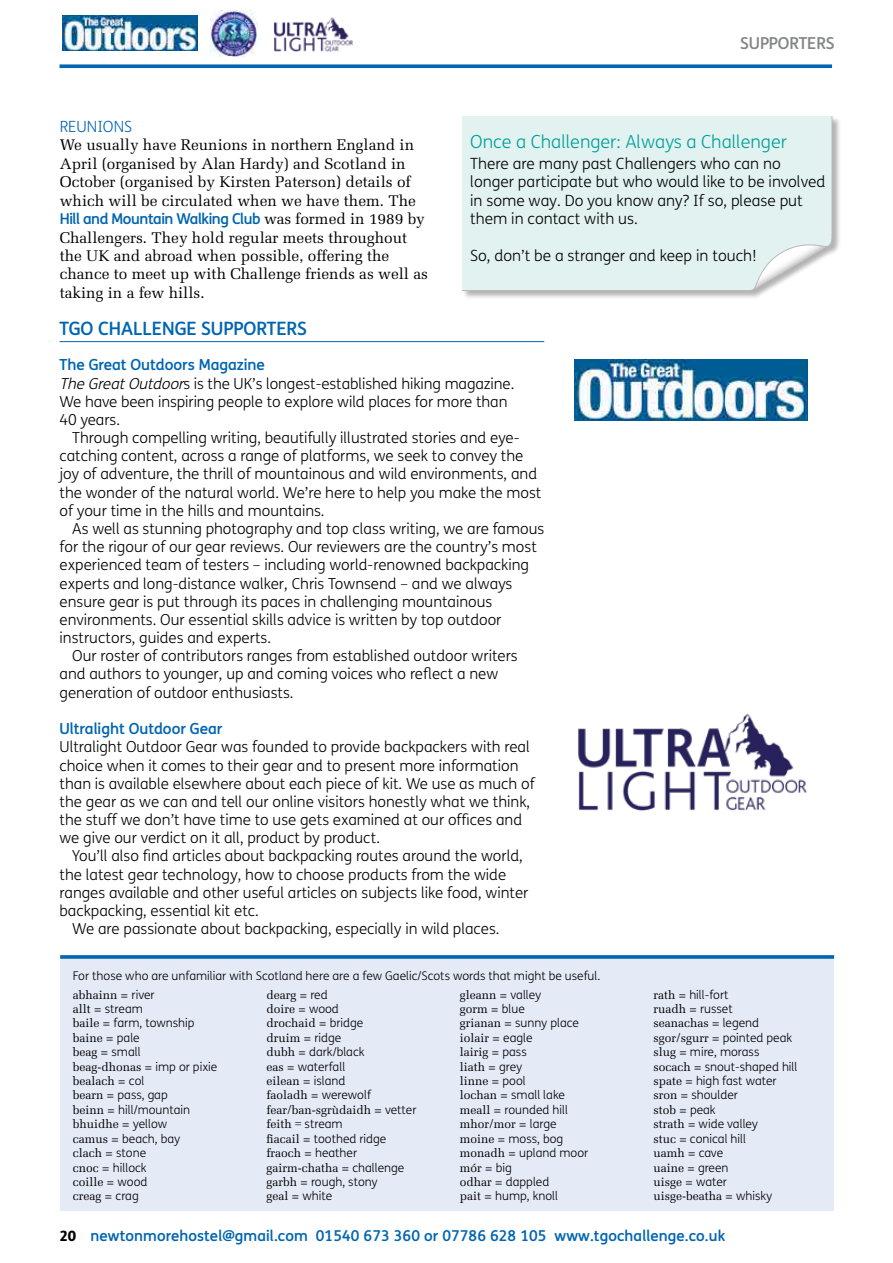
<style>
.page{position:relative;width:893px;height:1263px;background:#fff}
.page>*{position:absolute;margin:0;border:0;box-sizing:border-box;transform-origin:0 0}
.t1{font:500 18.45px "FS Me";color:#0065b1}
.t2{font:300 18px "FS Me";color:#009f98}
.t3{font:500 16.5px "FS Me";color:#838784}
.t4{font:15.45px/18.5px "Melior";color:#000}
.t5{font:300 15.45px/18.5px "FS Me";color:#000}
.t6{font:300 15.45px "FS Me";color:#0065b1}
.t7{font:500 15.3px "FS Me";color:#0065b1}
.t8{font:300 15.15px/18.1px "FS Me";color:#000}
.t9{font:500 15px "FS Me";letter-spacing:.01em;color:#0065b1}
.t10{font:500 15px "FS Me";letter-spacing:-.025em;color:#0065b1}
.t11{font:300 12px/14.4px "FS Me";color:#000}
.t12{font:12px/14.4px "Melior";color:#000}
.s1{font-family:"Melior";font-weight:400;font-size:15.45px;color:#000}
.s2{font-style:italic}
.s3{font-family:"FS Me";font-weight:300}
.s4{font-family:"Melior";font-weight:400}
.s5{font-weight:800;font-size:14.25px;color:#000}
</style>
<div class="page">
<svg style="left:60px;top:64px;width:772px;height:4px;background:#1b75b9"></svg>
<div style="left:462px;top:116px;width:379px;height:184px;background:#000;opacity:.3"></div>
<div style="left:462px;top:117px;width:370px;height:174px;background:#e2f2f1"></div>
<hr style="left:60px;top:341px;width:484px;height:1px;background:#0065b1">
<div style="left:60px;top:971px;width:774px;height:239px;background:#e5eaf7"></div>
<div style="left:60px;top:958px;width:774px;height:32px;background:#e5eaf7"></div>
<svg style="left:60px;top:955px;width:774px;height:4px;background:#1772b8"></svg>
<img style="left:574px;top:360px;width:234px;height:61px">
<img style="left:578px;top:713px;width:229px;height:98px">
<img style="left:210px;top:10px;width:47px;height:47px">
<img style="left:63px;top:15px;width:134px;height:35px">
<img style="left:273px;top:17px;width:80px;height:35px">
<p class="t6" style="left:60px;top:116px;width:74px">REUNIONS</p>
<p class="t4" style="left:60px;top:136px;width:358px">We usually have Reunions in northern England in April (organised by Alan Hardy) and Scotland in October (organised by Kirsten Paterson) details of which will be circulated when we have them. The</p>
<p class="t10" style="left:60px;top:208px;width:367px">Hill and Mountain Walking Club <span class="s1">was formed in 1989 by</span></p>
<p class="t4" style="left:60px;top:228px;width:370px">Challengers. They hold regular meets throughout the UK and abroad when possible, offering the chance to meet up with Challenge friends as well as taking in a few hills.</p>
<p class="t3" style="left:740px;top:31px;width:96px">SUPPORTERS</p>
<p class="t2" style="left:470px;top:129px;width:318px">Once a Challenger: Always a Challenger</p>
<p class="t5" style="left:470px;top:154px;width:357px">There are many past Challengers who can no longer participate but who would like to be involved in some way. Do you know any? If so, please put them in contact with us.</p>
<p class="t5" style="left:470px;top:246px;width:288px">So, don’t be a stranger and keep in touch!</p>
<p class="t1" style="left:60px;top:316px;width:249px">TGO CHALLENGE SUPPORTERS</p>
<p class="t7" style="left:60px;top:354px;width:207px">The Great Outdoors Magazine</p>
<p class="t8" style="left:60px;top:374px;width:456px"><span class="s2">The GreatOutdoor</span>s is the UK’s longest-established hiking magazine.<br>We have been inspiring people to explore wild places for more than<br>40 years.</p>
<p class="t8" style="left:60px;top:428px;width:483px;text-indent:13px">Through compelling writing, beautifully illustrated stories and eye&shy;catching content, across a range of platforms, we seek to convey the joy of adventure, the thrill of mountainous and wild environments, and the wonder of the natural world. We’re here to help you make the most of your time in the hills and mountains.</p>
<p class="t8" style="left:72px;top:519px;width:473px">As well as stunning photography and top class writing, we are famous</p>
<p class="t8" style="left:60px;top:537px;width:479px">for the rigour of our gear reviews. Our reviewers are the country’s most</p>
<p class="t8" style="left:60px;top:555px;width:471px">experienced team of testers – including world-renowned backpacking</p>
<p class="t8" style="left:60px;top:574px;width:454px">experts and long-distance walker, Chris Townsend – and we always</p>
<p class="t8" style="left:60px;top:592px;width:434px">ensure gear is put through its paces in challenging mountainous</p>
<p class="t8" style="left:60px;top:610px;width:443px">environments. Our essential skills advice is written by top outdoor</p>
<p class="t8" style="left:60px;top:628px;width:213px">instructors, guides and experts.</p>
<p class="t8" style="left:72px;top:646px;width:447px">Our roster of contributors ranges from established outdoor writers</p>
<p class="t8" style="left:60px;top:665px;width:440px">and authors to younger, up and coming voices who reflect a new</p>
<p class="t8" style="left:60px;top:683px;width:235px">generation of outdoor enthusiasts.</p>
<p class="t7" style="left:60px;top:718px;width:164px">Ultralight Outdoor Gear</p>
<p class="t8" style="left:60px;top:737px;width:477px">Ultralight Outdoor Gear was founded to provide backpackers with real choice when it comes to their gear and to present more information than is available elsewhere about each piece of kit. We use as much of the gear as we can and tell our online visitors honestly what we think, the stuff we don’t have time to use gets examined at our offices and we give our verdict on it all, product by product.</p>
<p class="t8" style="left:72px;top:847px;width:452px">You’ll also find articles about backpacking routes around the world,</p>
<p class="t8" style="left:60px;top:865px;width:448px">the latest gear technology, how to choose products from the wide</p>
<p class="t8" style="left:60px;top:883px;width:470px">ranges available and other useful articles on subjects like food, winter</p>
<p class="t8" style="left:60px;top:901px;width:201px">backpacking, essential kit etc.</p>
<p class="t8" style="left:72px;top:919px;width:429px">We are passionate about backpacking, especially in wild places.</p>
<p class="t11" style="left:73px;top:968px;width:529px">For those who are unfamiliar with Scotland here are a few Gaelic/Scots words that might be useful.</p>
<p class="t12" style="left:73px;top:987px;width:83px">abhainn = <span class="s3">river</span></p>
<p class="t11" style="left:73px;top:1001px;width:123px"><span class="s4">allt =</span> stream<br><span class="s4">baile =</span> farm, township</p>
<p class="t12" style="left:73px;top:1031px;width:146px">baine = <span class="s3">pale<br></span>beag = <span class="s3">small<br></span>beag-dhonas = <span class="s3">imp or pixie </span>bealach = <span class="s3">col</span></p>
<p class="t11" style="left:73px;top:1088px;width:119px"><span class="s4">bearn =</span> pass, gap <span class="s4">beinn =</span> hill/mountain</p>
<p class="t12" style="left:73px;top:1117px;width:96px">bhuidhe = <span class="s3">yellow</span></p>
<p class="t11" style="left:73px;top:1131px;width:109px"><span class="s4">camus =</span> beach, bay</p>
<p class="t12" style="left:73px;top:1146px;width:75px">clach = <span class="s3">stone</span></p>
<p class="t11" style="left:73px;top:1160px;width:75px"><span class="s4">cnoc =</span> hillock</p>
<p class="t12" style="left:73px;top:1175px;width:76px">coille = <span class="s3">wood </span>creag = <span class="s3">crag</span></p>
<p class="t12" style="left:266px;top:987px;width:98px">dearg = <span class="s3">red<br></span>doire = <span class="s3">wood </span>drochaid = <span class="s3">bridge </span>druim = <span class="s3">ridge</span></p>
<p class="t11" style="left:266px;top:1044px;width:100px"><span class="s4">dubh =</span> dark/black <span class="s4">eas =</span> waterfall</p>
<p class="t12" style="left:266px;top:1074px;width:152px">eilean = <span class="s3">island<br></span>faoladh = <span class="s3">werewolf </span>fear/ban-sgrùdaidh = <span class="s3">vetter</span></p>
<p class="t11" style="left:266px;top:1116px;width:122px"><span class="s4">feith</span> = stream<br><span class="s4">fiacail =</span> toothed ridge</p>
<p class="t12" style="left:266px;top:1146px;width:140px">fraoch = <span class="s3">heather </span>gairm-chatha = <span class="s3">challenge</span></p>
<p class="t11" style="left:266px;top:1174px;width:113px"><span class="s4">garbh =</span> rough, stony</p>
<p class="t12" style="left:266px;top:1189px;width:67px">geal = <span class="s3">white</span></p>
<p class="t12" style="left:460px;top:987px;width:83px">gleann = <span class="s3">valley </span>gorm = <span class="s3">blue</span></p>
<p class="t11" style="left:460px;top:1016px;width:121px"><span class="s4">grianan =</span> sunny place</p>
<p class="t12" style="left:460px;top:1031px;width:74px">iolair = <span class="s3">eagle </span>lairig = <span class="s3">pass </span>liath = <span class="s3">grey </span>linne = <span class="s3">pool</span></p>
<p class="t11" style="left:460px;top:1088px;width:110px"><span class="s4">lochan =</span> small lake <span class="s4">meall =</span> rounded hill</p>
<p class="t12" style="left:460px;top:1117px;width:98px">mhor/mor = <span class="s3">large</span></p>
<p class="t11" style="left:460px;top:1131px;width:130px"><span class="s4">moine =</span> moss, bog <span class="s4">monadh =</span> upland moor</p>
<p class="t12" style="left:460px;top:1160px;width:54px">mór = <span class="s3">big</span></p>
<p class="t11" style="left:460px;top:1174px;width:100px"><span class="s4">odhar =</span> dappled <span class="s4">pait =</span> hump, knoll</p>
<p class="t11" style="left:653px;top:987px;width:77px"><span class="s4">rath =</span> hill-fort</p>
<p class="t12" style="left:653px;top:1002px;width:140px">ruadh = <span class="s3">russet<br></span>seanachas = <span class="s3">legend </span>sgor/sgurr = <span class="s3">pointed peak</span></p>
<p class="t11" style="left:653px;top:1044px;width:146px"><span class="s4">slug =</span> mire, morass <span class="s4">socach =</span> snout-shaped hill <span class="s4">spate =</span> high fast water <span class="s4">sron =</span> shoulder</p>
<p class="t12" style="left:653px;top:1103px;width:64px">stob = <span class="s3">peak</span></p>
<p class="t11" style="left:653px;top:1116px;width:106px"><span class="s4">strath =</span> wide valley <span class="s4">stuc =</span> conical hill</p>
<p class="t12" style="left:653px;top:1146px;width:120px">uamh = <span class="s3">cave<br></span>uaine = <span class="s3">green<br></span>uisge = <span class="s3">water </span>uisge-beatha = <span class="s3">whisky</span></p>
<p class="t9" style="left:60px;top:1225px;width:667px"><span class="s5">20</span> newtonmorehostel@gmail.com 01540 673 360 or 07786 628 105 www.tgochallenge.co.uk</p>
</div>
